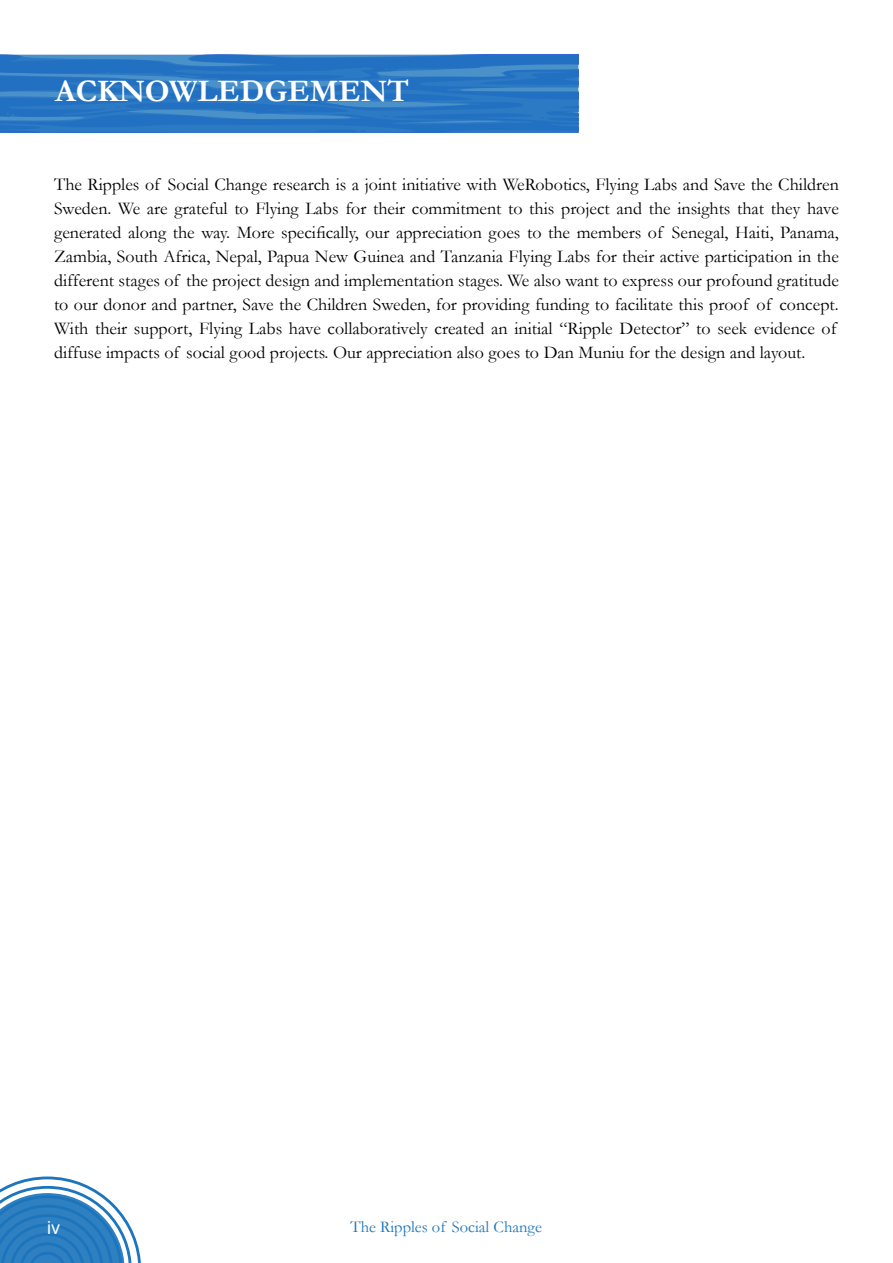
<style>
.page{position:relative;width:893px;height:1263px;background:#fff}
.page>*{position:absolute;margin:0;border:0;box-sizing:border-box;transform-origin:0 0}
.t1{font:700 31.5px "Garamond";color:#fff}
.t2{font:18px/24px "Garamond";color:#000}
.t3{font:18px "Arial";color:#fff}
.t4{font:16.5px "Garamond";color:#1c75bc}
</style>
<div class="page">
<svg style="left:0;top:1176px;width:141px;height:87px"></svg>
<svg style="left:0;top:55px;width:578px;height:78px;background:#2a77c3"></svg>
<h1 class="t1" style="left:55px;top:74px;width:356px">ACKNOWLEDGEMENT</h1>
<p class="t2" style="left:54px;top:173px;width:786px">The Ripples of Social Change research is a joint initiative with WeRobotics, Flying Labs and Save the Children Sweden. We are grateful to Flying Labs for their commitment to this project and the insights that they have generated along the way. More specifically, our appreciation goes to the members of Senegal, Haiti, Panama, Zambia, South Africa, Nepal, Papua New Guinea and Tanzania Flying Labs for their active participation in the different stages of the project design and implementation stages. We also want to express our profound gratitude to our donor and partner, Save the Children Sweden, for providing funding to facilitate this proof of concept.<br>With their support, Flying Labs have collaboratively created an initial “Ripple Detector” to seek evidence of diffuse impacts of social good projects. Our appreciation also goes to Dan Muniu for the design and layout.</p>
<p class="t3" style="left:47px;top:1218px;width:14px">iv</p>
<p class="t4" style="left:350px;top:1218px;width:193px">The Ripples of Social Change</p>
</div>
